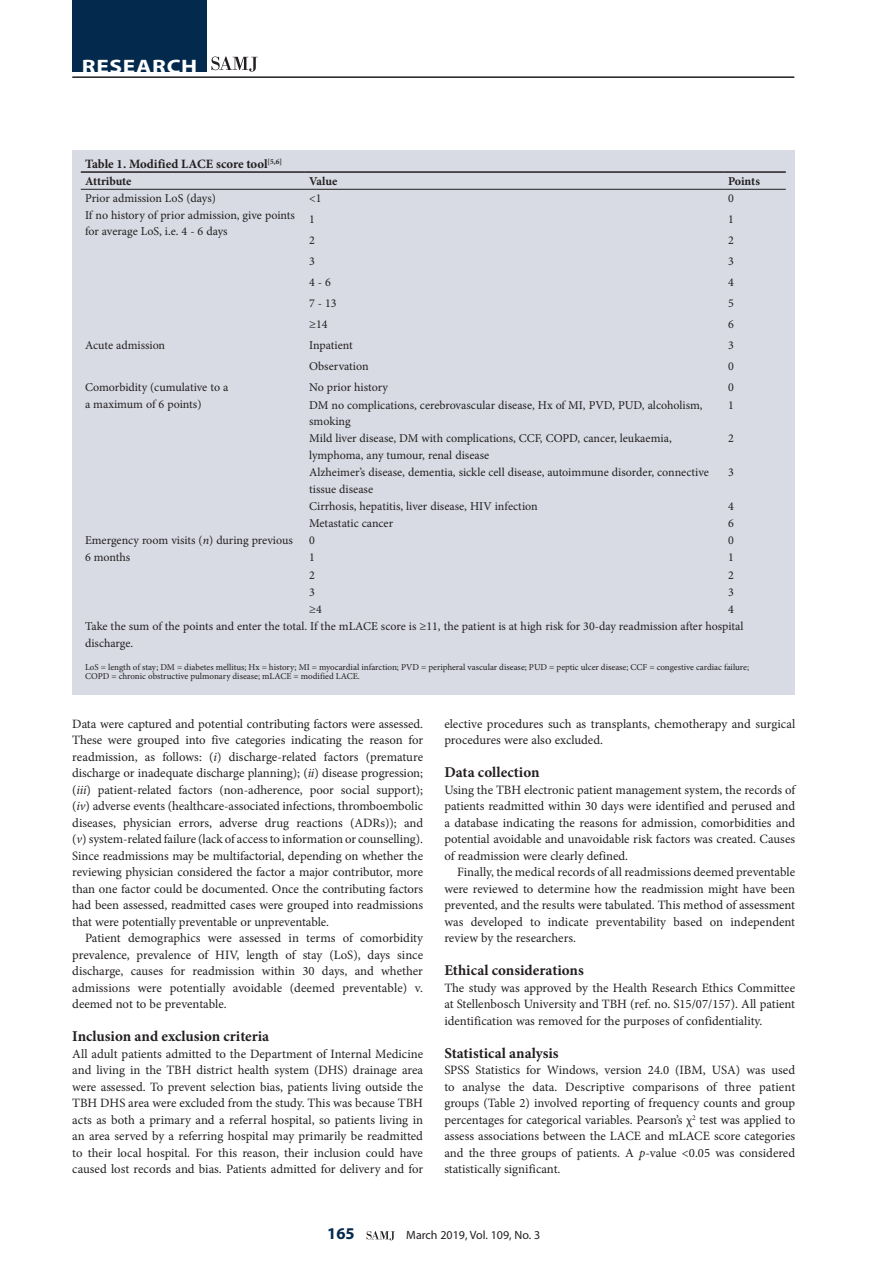
<style>
.page{position:relative;width:893px;height:1263px;background:#fff}
.page>*{position:absolute;margin:0;border:0;box-sizing:border-box;transform-origin:0 0}
.t1{font:700 19.5px "Myriad Pro";letter-spacing:.03em;color:#fff;scale:1.2 1}
.t2{font:700 16.5px "Myriad Pro";color:#03294d}
.C_HEAD{font:700 15px "Minion Pro";color:#231f20}
.BODY_TEXT_1ST_PARAGR{font:12.75px/16.5px "Minion Pro";letter-spacing:-.005em;color:#231f20;text-align:justify}
.BODY_TEXT_INDENT{font:12.75px/16.5px "Minion Pro";color:#231f20;text-align:justify}
.TABLE_HEAD{font:700 12.75px "Minion Pro";color:#231f20}
.TABLE_COPY{font:12px/16.5px "Minion Pro";color:#231f20}
.t3{font:12px "Myriad Pro";color:#231f20}
.TABLE_FIELD_NAME{font:700 12px "Minion Pro";letter-spacing:-.005em;color:#231f20}
.TABLE_FOOTNOTE{font:9px/9px "Minion Pro";color:#231f20}
.s1{font-style:italic}
</style>
<div class="page">
<svg style="left:367px;top:1231px;width:28px;height:9px"></svg>
<hr style="left:72px;top:76px;width:722px;height:2px;background:#231f20">
<div style="left:72px;top:0;width:135px;height:72px;background:#03294d"></div>
<svg style="left:211px;top:57px;width:47px;height:15px"></svg>
<div style="left:72px;top:150px;width:722px;height:545px;background:#d8dbe4"></div>
<hr style="left:81px;top:171px;width:224px;height:2px;background:#231f20">
<hr style="left:305px;top:171px;width:419px;height:2px;background:#231f20">
<hr style="left:724px;top:171px;width:62px;height:2px;background:#231f20">
<hr style="left:81px;top:189px;width:224px;height:1px;background:#231f20">
<hr style="left:305px;top:189px;width:419px;height:1px;background:#231f20">
<hr style="left:724px;top:189px;width:62px;height:1px;background:#231f20">
<h1 class="t1" style="left:82px;top:54px;width:98px">RESEARCH</h1>
<p class="TABLE_HEAD" style="left:85px;top:155px;width:199px">Table 1. Modified LACE score tool<sup>[5,6]</sup></p>
<p class="TABLE_FIELD_NAME" style="left:85px;top:173px;width:48px">Attribute</p>
<p class="TABLE_FIELD_NAME" style="left:309px;top:173px;width:30px">Value</p>
<p class="TABLE_FIELD_NAME" style="left:728px;top:173px;width:33px">Points</p>
<p class="TABLE_COPY" style="left:85px;top:190px;width:132px">Prior admission LoS (days)</p>
<p class="TABLE_COPY" style="left:85px;top:207px;width:211px">If no history of prior admission, give points for average LoS, i.e. 4 - 6 days</p>
<p class="TABLE_COPY" style="left:309px;top:190px;width:14px">&lt;1</p>
<p class="TABLE_COPY" style="left:728px;top:190px;width:7px">0</p>
<p class="TABLE_COPY" style="left:309px;top:211px;width:7px">1</p>
<p class="TABLE_COPY" style="left:728px;top:211px;width:7px">1</p>
<p class="TABLE_COPY" style="left:309px;top:232px;width:7px">2</p>
<p class="TABLE_COPY" style="left:728px;top:232px;width:7px">2</p>
<p class="TABLE_COPY" style="left:309px;top:253px;width:7px">3</p>
<p class="TABLE_COPY" style="left:728px;top:253px;width:7px">3</p>
<p class="TABLE_COPY" style="left:309px;top:274px;width:23px">4 - 6</p>
<p class="TABLE_COPY" style="left:728px;top:274px;width:7px">4</p>
<p class="TABLE_COPY" style="left:309px;top:295px;width:29px">7 - 13</p>
<p class="TABLE_COPY" style="left:728px;top:295px;width:7px">5</p>
<p class="TABLE_COPY" style="left:309px;top:316px;width:20px">≥14</p>
<p class="TABLE_COPY" style="left:728px;top:316px;width:7px">6</p>
<p class="TABLE_COPY" style="left:85px;top:337px;width:82px">Acute admission</p>
<p class="TABLE_COPY" style="left:309px;top:337px;width:45px">Inpatient</p>
<p class="TABLE_COPY" style="left:728px;top:337px;width:7px">3</p>
<p class="TABLE_COPY" style="left:309px;top:358px;width:61px">Observation</p>
<p class="TABLE_COPY" style="left:728px;top:358px;width:7px">0</p>
<p class="TABLE_COPY" style="left:85px;top:379px;width:145px">Comorbidity (cumulative to a</p>
<p class="TABLE_COPY" style="left:85px;top:396px;width:118px">a maximum of 6 points)</p>
<p class="TABLE_COPY" style="left:309px;top:379px;width:80px">No prior history</p>
<p class="TABLE_COPY" style="left:728px;top:379px;width:7px">0</p>
<p class="TABLE_COPY" style="left:309px;top:397px;width:395px">DM no complications, cerebrovascular disease, Hx of MI, PVD, PUD, alcoholism, smoking</p>
<p class="TABLE_COPY" style="left:728px;top:397px;width:7px">1</p>
<p class="TABLE_COPY" style="left:309px;top:430px;width:364px">Mild liver disease, DM with complications, CCF, COPD, cancer, leukaemia, lymphoma, any tumour, renal disease</p>
<p class="TABLE_COPY" style="left:728px;top:430px;width:7px">2</p>
<p class="TABLE_COPY" style="left:309px;top:464px;width:401px">Alzheimer’s disease, dementia, sickle cell disease, autoimmune disorder, connective tissue disease</p>
<p class="TABLE_COPY" style="left:728px;top:464px;width:7px">3</p>
<p class="TABLE_COPY" style="left:309px;top:498px;width:230px">Cirrhosis, hepatitis, liver disease, HIV infection</p>
<p class="TABLE_COPY" style="left:728px;top:498px;width:7px">4</p>
<p class="TABLE_COPY" style="left:309px;top:515px;width:85px">Metastatic cancer</p>
<p class="TABLE_COPY" style="left:728px;top:515px;width:7px">6</p>
<p class="TABLE_COPY" style="left:85px;top:532px;width:209px">Emergency room visits (<span class="s1">n</span>) during previous<br>6 months</p>
<p class="TABLE_COPY" style="left:309px;top:532px;width:7px">0</p>
<p class="TABLE_COPY" style="left:728px;top:532px;width:7px">0</p>
<p class="TABLE_COPY" style="left:309px;top:549px;width:7px">1</p>
<p class="TABLE_COPY" style="left:728px;top:549px;width:7px">1</p>
<p class="TABLE_COPY" style="left:309px;top:567px;width:7px">2</p>
<p class="TABLE_COPY" style="left:728px;top:567px;width:7px">2</p>
<p class="TABLE_COPY" style="left:309px;top:584px;width:7px">3</p>
<p class="TABLE_COPY" style="left:728px;top:584px;width:7px">3</p>
<p class="TABLE_COPY" style="left:309px;top:601px;width:14px">≥4</p>
<p class="TABLE_COPY" style="left:728px;top:601px;width:7px">4</p>
<p class="TABLE_COPY" style="left:85px;top:618px;width:660px">Take the sum of the points and enter the total. If the mLACE score is ≥11, the patient is at high risk for 30-day readmission after hospital discharge.</p>
<p class="TABLE_FOOTNOTE" style="left:85px;top:662px;width:665px">LoS = length of stay; DM = diabetes mellitus; Hx = history; MI = myocardial infarction; PVD = peripheral vascular disease; PUD = peptic ulcer disease; CCF = congestive cardiac failure;<br>COPD = chronic obstructive pulmonary disease; mLACE = modified LACE.</p>
<p class="BODY_TEXT_1ST_PARAGR" style="left:72px;top:715px;width:352px">Data were captured and potential contributing factors were assessed.<br>These were grouped into five categories indicating the reason for readmission, as follows: (<span class="s1">i</span>) discharge-related factors (premature discharge or inadequate discharge planning); (<span class="s1">ii</span>) disease progression; (<span class="s1">iii</span>) patient-related factors (non-adherence, poor social support); (<span class="s1">iv</span>) adverse events (healthcare-associated infections, thromboembolic diseases, physician errors, adverse drug reactions (ADRs)); and (<span class="s1">v</span>) system-related failure (lack of access to information or counselling).<br>Since readmissions may be multifactorial, depending on whether the reviewing physician considered the factor a major contributor, more than one factor could be documented. Once the contributing factors had been assessed, readmitted cases were grouped into readmissions that were potentially preventable or unpreventable.</p>
<p class="BODY_TEXT_INDENT" style="left:72px;top:930px;width:352px;text-indent:13px">Patient demographics were assessed in terms of comorbidity prevalence, prevalence of HIV, length of stay (LoS), days since discharge, causes for readmission within 30 days, and whether admissions were potentially avoidable (deemed preventable) v. deemed not to be preventable.</p>
<h3 class="C_HEAD" style="left:72px;top:1026px;width:198px">Inclusion and exclusion criteria</h3>
<p class="BODY_TEXT_1ST_PARAGR" style="left:72px;top:1045px;width:352px">All adult patients admitted to the Department of Internal Medicine and living in the TBH district health system (DHS) drainage area were assessed. To prevent selection bias, patients living outside the TBH DHS area were excluded from the study. This was because TBH acts as both a primary and a referral hospital, so patients living in an area served by a referring hospital may primarily be readmitted to their local hospital. For this reason, their inclusion could have caused lost records and bias. Patients admitted for delivery and for</p>
<p class="BODY_TEXT_1ST_PARAGR" style="left:444px;top:715px;width:352px">elective procedures such as transplants, chemotherapy and surgical procedures were also excluded.</p>
<h3 class="C_HEAD" style="left:444px;top:762px;width:97px">Data collection</h3>
<p class="BODY_TEXT_1ST_PARAGR" style="left:444px;top:781px;width:352px">Using the TBH electronic patient management system, the records of patients readmitted within 30 days were identified and perused and a database indicating the reasons for admission, comorbidities and potential avoidable and unavoidable risk factors was created. Causes of readmission were clearly defined.</p>
<p class="BODY_TEXT_INDENT" style="left:444px;top:864px;width:352px;text-indent:13px">Finally, the medical records of all readmissions deemed preventable were reviewed to determine how the readmission might have been prevented, and the results were tabulated. This method of assessment was developed to indicate preventability based on independent review by the researchers.</p>
<h3 class="C_HEAD" style="left:444px;top:960px;width:141px">Ethical considerations</h3>
<p class="BODY_TEXT_1ST_PARAGR" style="left:444px;top:979px;width:352px">The study was approved by the Health Research Ethics Committee at Stellenbosch University and TBH (ref. no. S15/07/157). All patient identification was removed for the purposes of confidentiality.</p>
<h3 class="C_HEAD" style="left:444px;top:1042px;width:116px">Statistical analysis</h3>
<p class="BODY_TEXT_1ST_PARAGR" style="left:444px;top:1062px;width:352px">SPSS Statistics for Windows, version 24.0 (IBM, USA) was used to analyse the data. Descriptive comparisons of three patient groups (Table 2) involved reporting of frequency counts and group percentages for categorical variables. Pearson’s χ<sup>2</sup> test was applied to assess associations between the LACE and mLACE score categories and the three groups of patients. A <span class="s1">p</span>-value &lt;0.05 was considered statistically significant.</p>
<p class="t2" style="left:327px;top:1223px;width:29px">165</p>
<p class="t3" style="left:406px;top:1228px;width:135px">March 2019, Vol. 109, No. 3</p>
</div>
